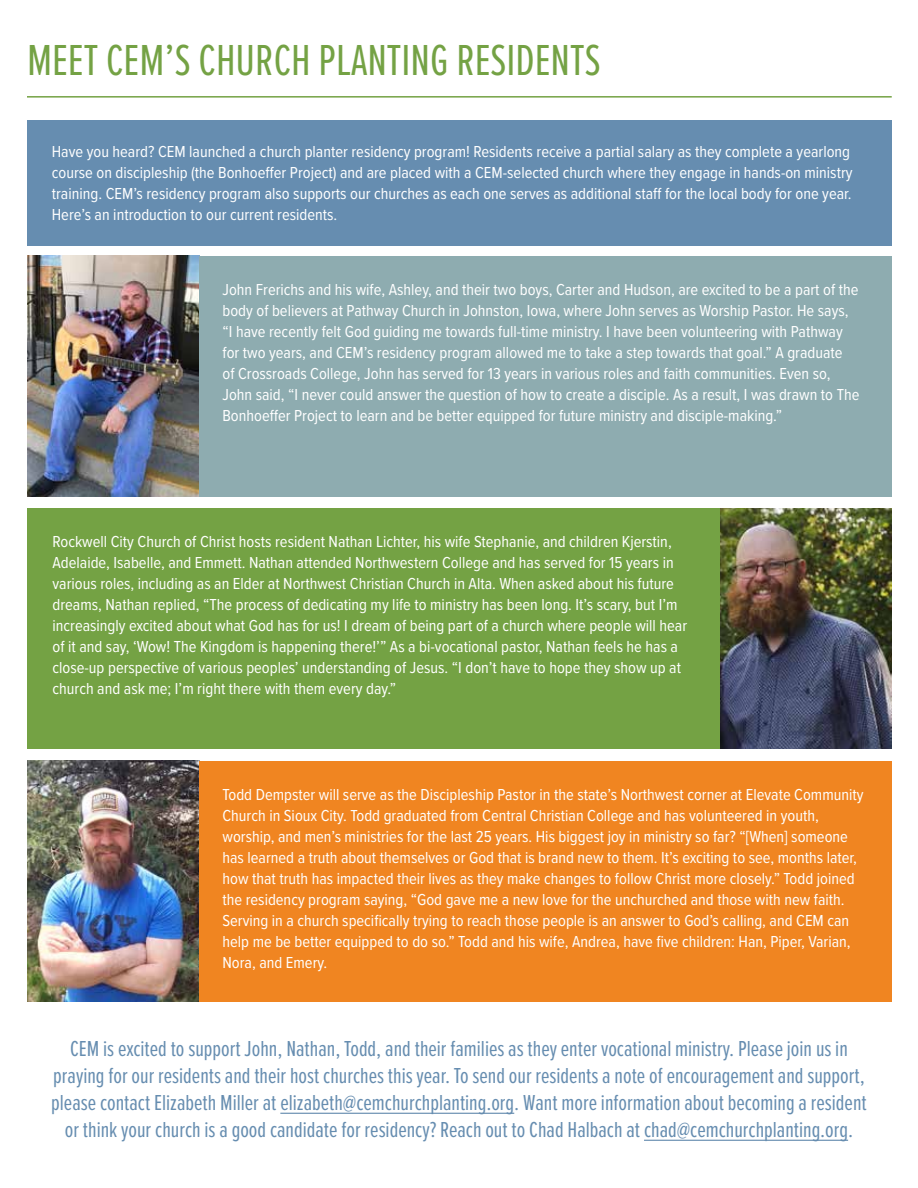
<style>
.page{position:relative;width:918px;height:1188px;background:#fff}
.page>*{position:absolute;margin:0;border:0;box-sizing:border-box;transform-origin:0 0}
.t1{font:45px "Proxima Nova Ex Cn";color:#74a244}
.t2{font:22.5px/27px "Proxima Nova Ex Cn";color:#668db0;text-align:center}
.t3{font:16.5px/21px "Proxima Nova Cond";color:#fff}
</style>
<div class="page">
<hr style="left:27px;top:96px;width:865px;height:2px;background:#74a244">
<hr style="left:280px;top:1113px;width:234px;height:1px;background:#668db0">
<hr style="left:644px;top:1140px;width:204px;height:1px;background:#668db0">
<div style="left:27px;top:120px;width:865px;height:125px;background:#668db0"></div>
<img style="left:27px;top:256px;width:172px;height:240px">
<img style="left:720px;top:508px;width:172px;height:241px">
<img style="left:27px;top:761px;width:172px;height:241px">
<div style="left:199px;top:256px;width:693px;height:240px;background:#8eacb0"></div>
<div style="left:27px;top:508px;width:693px;height:241px;background:#74a244"></div>
<div style="left:199px;top:761px;width:693px;height:241px;background:#f08521"></div>
<h1 class="t1" style="left:27px;top:27px;width:575px">MEET CEM’S CHURCH PLANTING RESIDENTS</h1>
<p class="t3" style="left:52px;top:140px;width:802px">Have you heard? CEM launched a church planter residency program! Residents receive a partial salary as they complete a yearlong course on discipleship (the Bonhoeffer Project) and are placed with a CEM-selected church where they engage in hands-on ministry training. CEM’s residency program also supports our churches as each one serves as additional staff for the local body for one year.<br>Here’s an introduction to our current residents.</p>
<p class="t3" style="left:222px;top:278px;width:638px">John Frerichs and his wife, Ashley, and their two boys, Carter and Hudson, are excited to be a part of the body of believers at Pathway Church in Johnston, Iowa, where John serves as Worship Pastor. He says, “I have recently felt God guiding me towards full-time ministry. I have been volunteering with Pathway for two years, and CEM’s residency program allowed me to take a step towards that goal.” A graduate<br>of Crossroads College, John has served for 13 years in various roles and faith communities. Even so, John said, “I never could answer the question of how to create a disciple. As a result, I was drawn to The Bonhoeffer Project to learn and be better equipped for future ministry and disciple-making.”</p>
<p class="t3" style="left:53px;top:531px;width:636px">Rockwell City Church of Christ hosts resident Nathan Lichter, his wife Stephanie, and children Kjerstin, Adelaide, Isabelle, and Emmett. Nathan attended Northwestern College and has served for 15 years in various roles, including as an Elder at Northwest Christian Church in Alta. When asked about his future dreams, Nathan replied, “The process of dedicating my life to ministry has been long. It’s scary, but I’m increasingly excited about what God has for us! I dream of being part of a church where people will hear of it and say, ‘Wow! The Kingdom is happening there!’” As a bi-vocational pastor, Nathan feels he has a close-up perspective of various peoples’ understanding of Jesus. “I don’t have to hope they show up at church and ask me; I’m right there with them every day.”</p>
<p class="t3" style="left:222px;top:783px;width:643px">Todd Dempster will serve as the Discipleship Pastor in the state’s Northwest corner at Elevate Community Church in Sioux City. Todd graduated from Central Christian College and has volunteered in youth, worship, and men’s ministries for the last 25 years. His biggest joy in ministry so far? “[When] someone has learned a truth about themselves or God that is brand new to them. It’s exciting to see, months later, how that truth has impacted their lives as they make changes to follow Christ more closely.” Todd joined the residency program saying, “God gave me a new love for the unchurched and those with new faith.<br>Serving in a church specifically trying to reach those people is an answer to God’s calling, and CEM can help me be better equipped to do so.” Todd and his wife, Andrea, have five children: Han, Piper, Varian, Nora, and Emery.</p>
<p class="t2" style="left:51px;top:1034px;width:817px">CEM is excited to support John, Nathan, Todd, and their families as they enter vocational ministry. Please join us in praying for our residents and their host churches this year. To send our residents a note of encouragement and support, please contact Elizabeth Miller at elizabeth@cemchurchplanting.org. Want more information about becoming a resident or think your church is a good candidate for residency? Reach out to Chad Halbach at chad@cemchurchplanting.org.</p>
</div>
